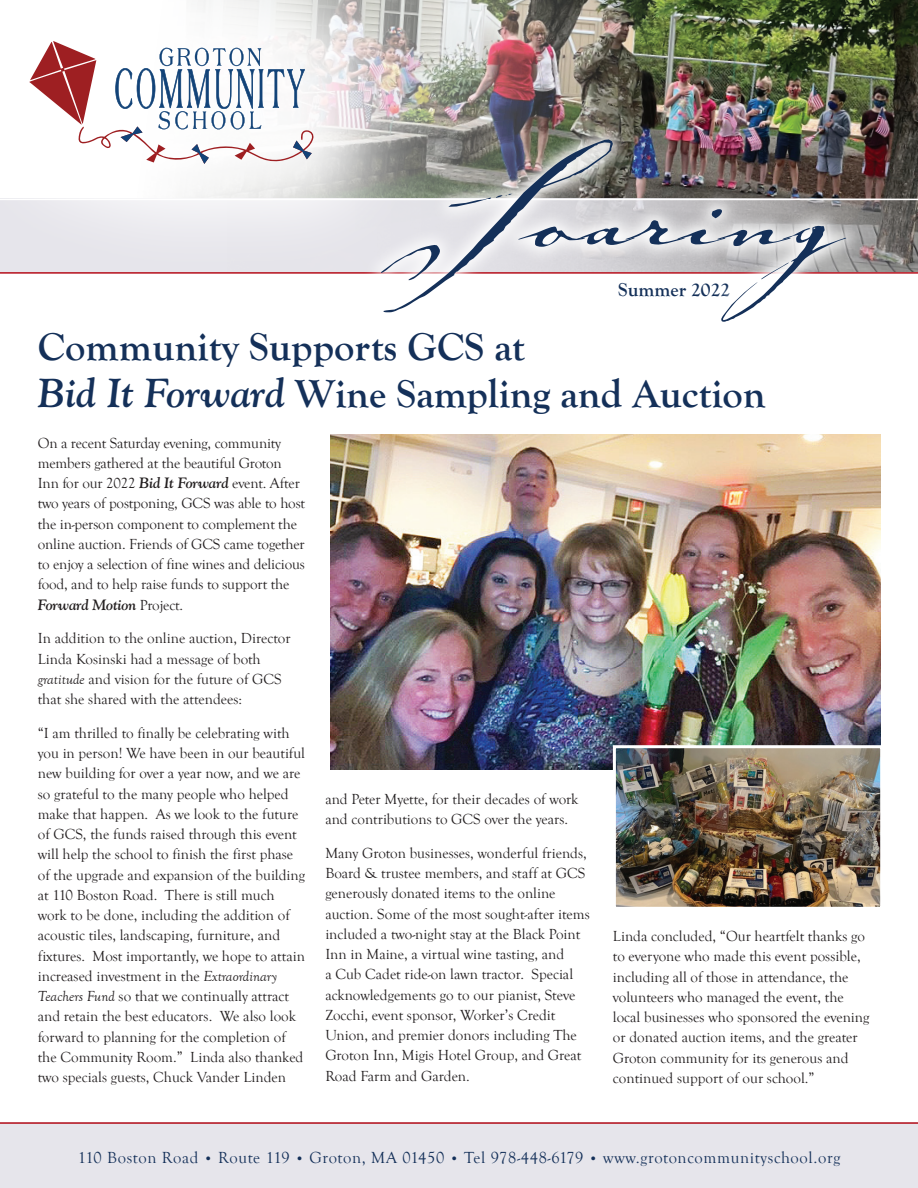
<style>
.page{position:relative;width:918px;height:1188px;background:#fff}
.page>*{position:absolute;margin:0;border:0;box-sizing:border-box;transform-origin:0 0}
.t1{font:181.5px "Johann Sparkling ITC";letter-spacing:-.02em;color:#143059}
.t2{font:700 40.5px/46.5px "Goudy Old Style T";color:#143059}
.t3{font:700 19.5px "Goudy Old Style T";color:#143059}
.t4{font:16.5px "Goudy Old Style T";letter-spacing:.04em;color:#143059}
.t5{font:15px/20.2px "Goudy Old Style T";color:#231f20}
.t6{font:italic 700 15px "Goudy Old Style BT";letter-spacing:-.01em;color:#231f20}
.s1{font-family:"Goudy Old Style BT";font-style:italic}
.s2{font-family:"Goudy Old Style BT";font-weight:700;font-style:italic}
.s3{font-family:"Goudy Old Style T";font-weight:400;font-style:normal}
.s4{font-style:italic}
.s5{font-size:13.5px}
</style>
<div class="page">
<div style="left:0;top:1122px;width:918px;height:66px;background:#e6e5eb"></div>
<img style="left:427px;top:0;width:491px;height:199px">
<svg style="left:864px;top:200px;width:54px;height:72px;background:#777370"></svg>
<hr style="left:0;top:272px;width:918px;height:2px;background:#b50e1a">
<img style="left:427px;top:121px;width:437px;height:153px">
<img style="left:331px;top:434px;width:549px;height:336px">
<div style="left:0;top:0;width:427px;height:278px;background:#fff;opacity:.92"></div>
<svg style="left:29px;top:41px;width:285px;height:123px"></svg>
<img style="left:617px;top:749px;width:262px;height:157px">
<div style="left:613px;top:745px;width:270px;height:165px;border:3px solid #fff"></div>
<hr style="left:0;top:1122px;width:918px;height:2px;background:#b50e1a">
<h1 class="t1" style="left:400px;top:74px;width:445px">Soaring</h1>
<h3 class="t3" style="left:618px;top:278px;width:114px">Summer 2022</h3>
<h2 class="t2" style="left:38px;top:324px;width:730px">Community Supports GCS at<br><span class="s1">Bid It Forward</span> Wine Sampling and Auction</h2>
<p class="t5" style="left:38px;top:433px;width:269px">On a recent Saturday evening, community members gathered at the beautiful Groton Inn for our 2022 <span class="s2">Bid It Forward</span> event. After two years of postponing, GCS was able to host the in-person component to complement the online auction. Friends of GCS came together to enjoy a selection of fine wines and delicious food, and to help raise funds to support the</p>
<p class="t6" style="left:38px;top:595px;width:147px">Forward Motion <span class="s3">Project.</span></p>
<p class="t5" style="left:38px;top:629px;width:254px">In addition to the online auction, Director Linda Kosinski had a message of both <span class="s4">gratitude</span> and vision for the future of GCS that she shared with the attendees:</p>
<p class="t5" style="left:38px;top:723px;width:269px">“I am thrilled to finally be celebrating with you in person! We have been in our beautiful new building for over a year now, and we are so grateful to the many people who helped make that happen. As we look to the future of GCS, the funds raised through this event will help the school to finish the first phase of the upgrade and expansion of the building at 110 Boston Road. There is still much work to be done, including the addition of acoustic tiles, landscaping, furniture, and fixtures. Most importantly, we hope to attain increased investment in the <span class="s4">Extraordinary Teachers Fund</span> so that we continually attract and retain the best educators. We also look forward to planning for the completion of the Community Room.” Linda also thanked two specials guests, Chuck Vander Linden</p>
<p class="t5" style="left:325px;top:789px;width:255px">and Peter Myette, for their decades of work and contributions to GCS over the years.</p>
<p class="t5" style="left:325px;top:843px;width:266px">Many Groton businesses, wonderful friends, Board &amp; trustee members, and staff at GCS generously donated items to the online auction. Some of the most sought-after items included a two-night stay at the Black Point Inn in Maine, a virtual wine tasting, and<br>a Cub Cadet ride-on lawn tractor. Special acknowledgements go to our pianist, Steve Zocchi, event sponsor, Worker’s Credit Union, and premier donors including The Groton Inn, Migis Hotel Group, and Great Road Farm and Garden.</p>
<p class="t5" style="left:613px;top:926px;width:258px">Linda concluded, “Our heartfelt thanks go to everyone who made this event possible, including all of those in attendance, the volunteers who managed the event, the local businesses who sponsored the evening or donated auction items, and the greater Groton community for its generous and continued support of our school.”</p>
<p class="t4" style="left:78px;top:1148px;width:764px">110 Boston Road <span class="s5">•</span> Route 119 <span class="s5">•</span> Groton, MA 01450 <span class="s5">•</span> Tel 978-448-6179 <span class="s5">•</span> www.grotoncommunityschool.org</p>
</div>
